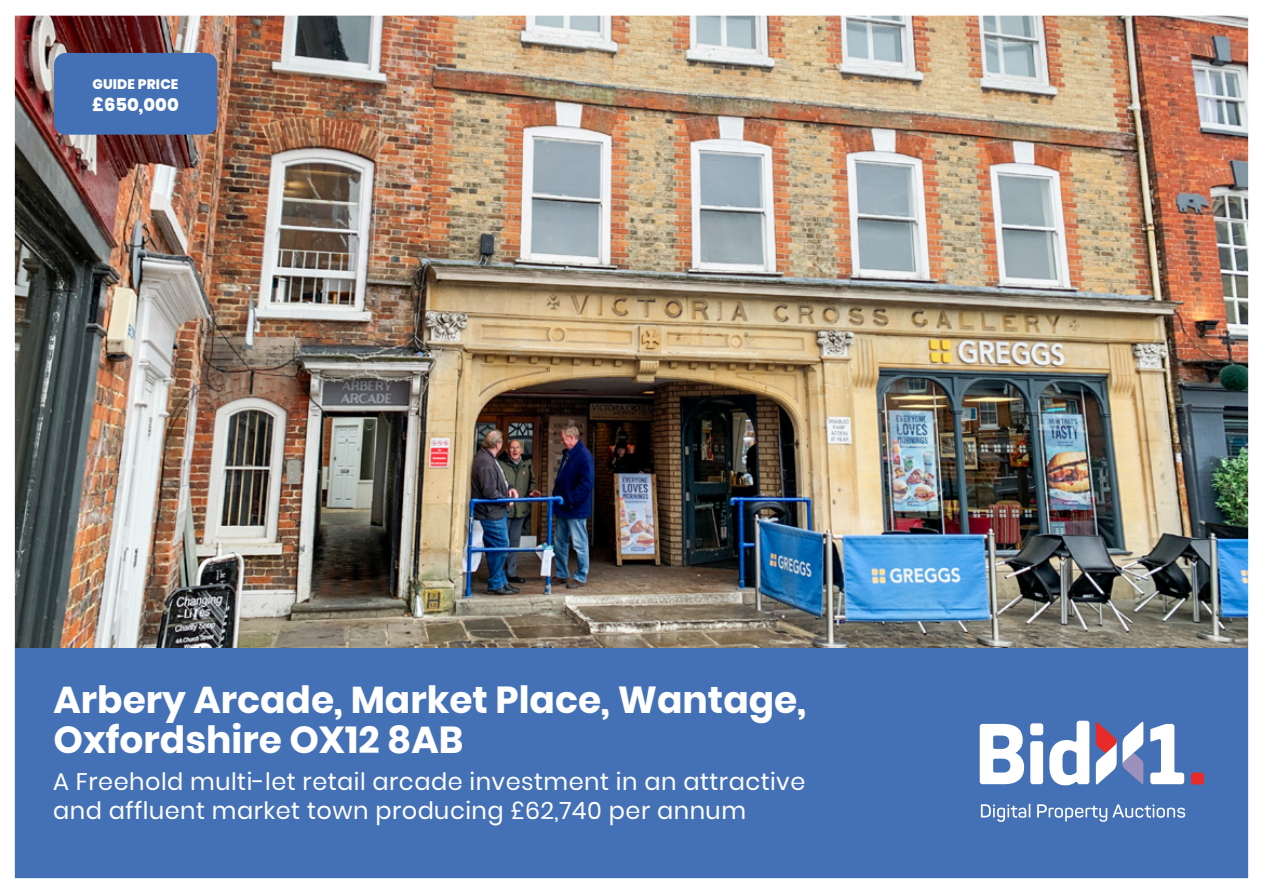
<style>
.page{position:relative;width:1263px;height:893px;background:#fff}
.page>*{position:absolute;margin:0;border:0;box-sizing:border-box;transform-origin:0 0}
.t1{font:700 37.5px/40.5px "Poppins";color:#fff}
.t2{font:24px/28.8px "Poppins";letter-spacing:.02em;color:#fff}
.t3{font:800 18px "Poppins";color:#fff}
.t4{font:800 13.8px "Poppins";letter-spacing:.01em;color:#fff}
</style>
<div class="page">
<img style="left:14px;top:15px;width:1235px;height:864px">
<div style="left:54px;top:53px;width:163px;height:82px;background:#4470b6;border-radius:12px"></div>
<svg style="left:980px;top:724px;width:44px;height:60px"></svg>
<svg style="left:1030px;top:723px;width:13px;height:61px"></svg>
<svg style="left:1049px;top:721px;width:40px;height:64px"></svg>
<svg style="left:1150px;top:724px;width:34px;height:60px"></svg>
<svg style="left:1096px;top:721px;width:47px;height:64px"></svg>
<div style="left:1191px;top:772px;width:13px;height:12px;background:#e82b29;border-radius:3px"></div>
<svg style="left:981px;top:804px;width:49px;height:18px"></svg>
<svg style="left:1037px;top:804px;width:148px;height:18px;background:#6e90c6"></svg>
<p class="t4" style="left:92px;top:77px;width:87px">GUIDE PRICE</p>
<p class="t3" style="left:92px;top:94px;width:88px">£650,000</p>
<h1 class="t1" style="left:54px;top:680px;width:754px">Arbery Arcade, Market Place, Wantage,<br>Oxfordshire OX12 8AB</h1>
<p class="t2" style="left:53px;top:767px;width:754px">A Freehold multi-let retail arcade investment in an attractive and affluent market town producing £62,740 per annum</p>
</div>
